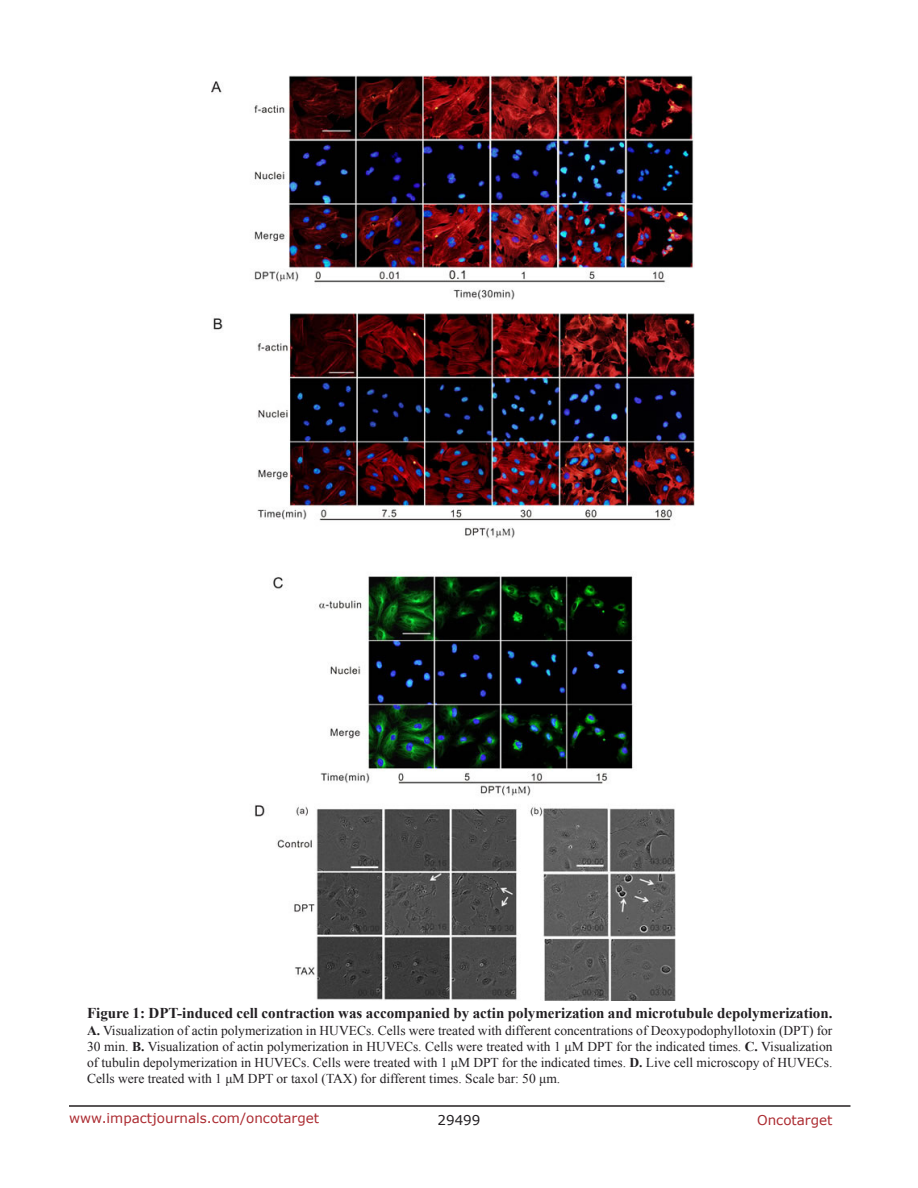
<style>
.page{position:relative;width:918px;height:1188px;background:#fff}
.page>*{position:absolute;margin:0;border:0;box-sizing:border-box;transform-origin:0 0}
.FigureText{font:700 15px "Times New Roman";color:#221f22}
.FigureText-2{font:13.5px/16.2px "Times New Roman";color:#221f22;text-align:justify}
.t1{font:13.5px "Verdana";color:#ac2b31}
.t2{font:13.5px "Verdana";color:#221f22}
.s1{font-weight:700}
</style>
<div class="page">
<hr style="left:69px;top:1105px;width:781px;height:2px;background:#231f20">
<img style="left:211px;top:75px;width:484px;height:926px">
<p class="FigureText" style="left:87px;top:1003px;width:747px">Figure 1: DPT-induced cell contraction was accompanied by actin polymerization and microtubule depolymerization.</p>
<p class="FigureText-2" style="left:87px;top:1022px;width:747px"><span class="s1">A.</span> Visualization of actin polymerization in HUVECs. Cells were treated with different concentrations of Deoxypodophyllotoxin (DPT) for 30 min. <span class="s1">B.</span> Visualization of actin polymerization in HUVECs. Cells were treated with 1 μM DPT for the indicated times. <span class="s1">C.</span> Visualization of tubulin depolymerization in HUVECs. Cells were treated with 1 μM DPT for the indicated times. <span class="s1">D.</span> Live cell microscopy of HUVECs.<br>Cells were treated with 1 μM DPT or taxol (TAX) for different times. Scale bar: 50 μm.</p>
<p class="t1" style="left:69px;top:1109px;width:252px">www.impactjournals.com/oncotarget</p>
<p class="t2" style="left:438px;top:1111px;width:44px">29499</p>
<p class="t1" style="left:757px;top:1111px;width:77px">Oncotarget</p>
</div>
